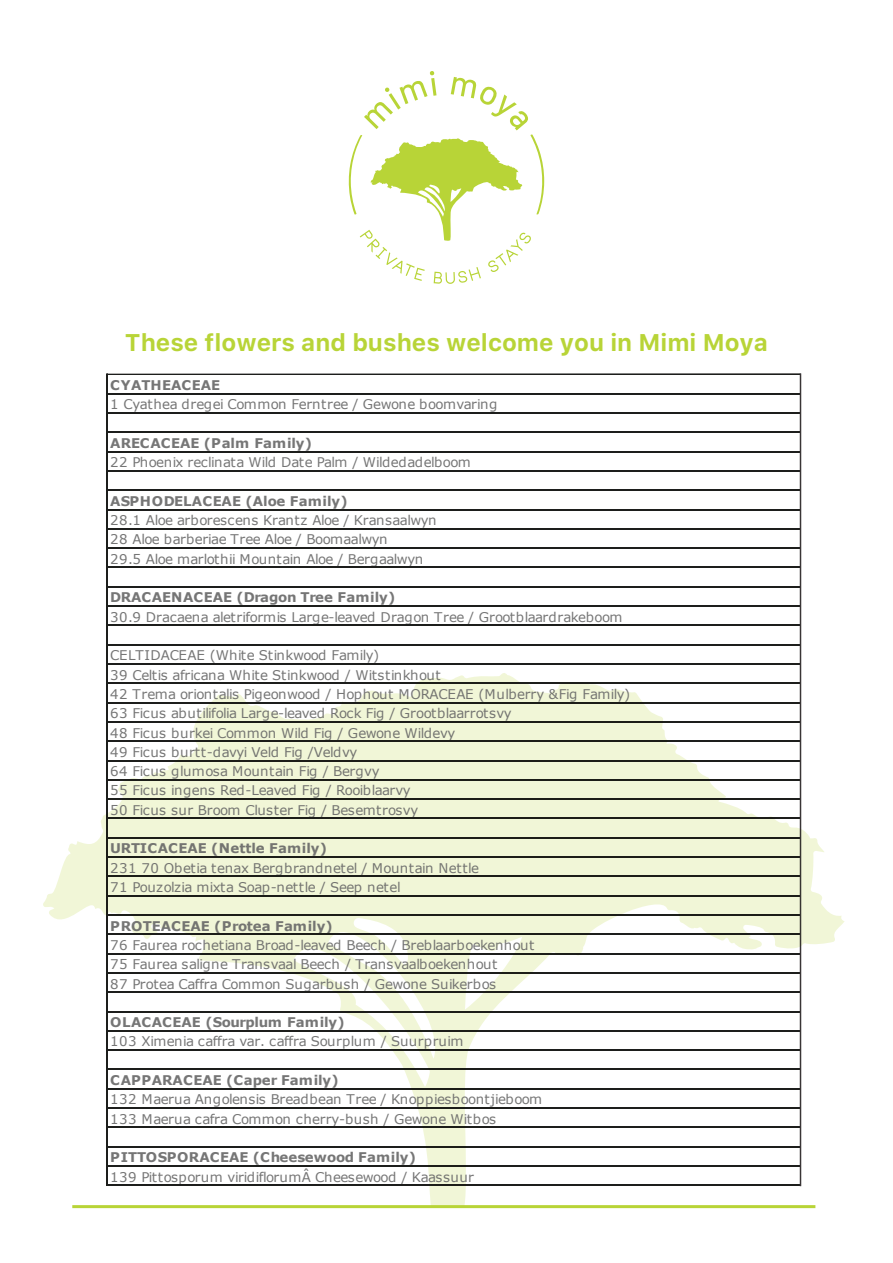
<style>
.page{position:relative;width:893px;height:1263px;background:#fff}
.page>*{position:absolute;margin:0;border:0;box-sizing:border-box;transform-origin:0 0}
.t1{font:700 24px "Galvji";color:#b8d437}
.t2{font:13.35px/19.4px "Verdana";letter-spacing:-.02em;color:#666}
.t3{font:13.35px/19.4px "Verdana";letter-spacing:.02em;color:#666}
.t4{font:700 13.35px "Verdana";color:#666}
.t5{font:13.35px/19.4px "Verdana";letter-spacing:-.04em;color:#666}
</style>
<div class="page">
<svg style="left:348px;top:71px;width:196px;height:213px"></svg>
<hr style="left:72px;top:1205px;width:743px;height:3px;background:#b8d437">
<svg style="left:43px;top:673px;width:802px;height:533px"></svg>
<hr style="left:107px;top:374px;width:693px;height:1px;background:#040503">
<hr style="left:107px;top:393px;width:693px;height:1px;background:#040503">
<hr style="left:107px;top:412px;width:693px;height:2px;background:#040503">
<hr style="left:107px;top:432px;width:693px;height:1px;background:#040503">
<hr style="left:107px;top:451px;width:693px;height:1px;background:#040503">
<hr style="left:107px;top:470px;width:693px;height:2px;background:#040503">
<hr style="left:107px;top:489px;width:693px;height:2px;background:#040503">
<hr style="left:107px;top:509px;width:693px;height:1px;background:#040503">
<hr style="left:107px;top:528px;width:693px;height:2px;background:#040503">
<hr style="left:107px;top:547px;width:693px;height:2px;background:#040503">
<hr style="left:107px;top:567px;width:693px;height:1px;background:#040503">
<hr style="left:107px;top:586px;width:693px;height:1px;background:#040503">
<hr style="left:107px;top:605px;width:693px;height:2px;background:#040503">
<hr style="left:107px;top:625px;width:693px;height:1px;background:#040503">
<hr style="left:107px;top:644px;width:693px;height:1px;background:#040503">
<hr style="left:107px;top:663px;width:693px;height:2px;background:#040503">
<hr style="left:107px;top:683px;width:693px;height:1px;background:#040503">
<hr style="left:107px;top:702px;width:693px;height:1px;background:#040503">
<hr style="left:107px;top:721px;width:693px;height:2px;background:#040503">
<hr style="left:107px;top:740px;width:693px;height:2px;background:#040503">
<hr style="left:107px;top:760px;width:693px;height:1px;background:#040503">
<hr style="left:107px;top:779px;width:693px;height:2px;background:#040503">
<hr style="left:107px;top:798px;width:693px;height:2px;background:#040503">
<hr style="left:107px;top:818px;width:693px;height:1px;background:#040503">
<hr style="left:107px;top:837px;width:693px;height:1px;background:#040503">
<hr style="left:107px;top:856px;width:693px;height:2px;background:#040503">
<hr style="left:107px;top:876px;width:693px;height:1px;background:#040503">
<hr style="left:107px;top:895px;width:693px;height:1px;background:#040503">
<hr style="left:107px;top:914px;width:693px;height:2px;background:#040503">
<hr style="left:107px;top:933px;width:693px;height:2px;background:#040503">
<hr style="left:107px;top:953px;width:693px;height:1px;background:#040503">
<hr style="left:107px;top:972px;width:693px;height:2px;background:#040503">
<hr style="left:107px;top:991px;width:693px;height:2px;background:#040503">
<hr style="left:107px;top:1011px;width:693px;height:1px;background:#040503">
<hr style="left:107px;top:1030px;width:693px;height:1px;background:#040503">
<hr style="left:107px;top:1049px;width:693px;height:2px;background:#040503">
<hr style="left:107px;top:1069px;width:693px;height:1px;background:#040503">
<hr style="left:107px;top:1088px;width:693px;height:1px;background:#040503">
<hr style="left:107px;top:1107px;width:693px;height:2px;background:#040503">
<hr style="left:107px;top:1127px;width:693px;height:1px;background:#040503">
<hr style="left:107px;top:1146px;width:693px;height:1px;background:#040503">
<hr style="left:107px;top:1165px;width:693px;height:2px;background:#040503">
<hr style="left:107px;top:373px;width:1px;height:811px;background:#040503">
<hr style="left:106px;top:373px;width:1px;height:813px;background:#040503">
<hr style="left:106px;top:1184px;width:694px;height:2px;background:#040503">
<hr style="left:800px;top:373px;width:1px;height:813px;background:#231f20">
<h1 class="t1" style="left:125px;top:328px;width:645px">These flowers and bushes welcome you in Mimi Moya</h1>
<p class="t4" style="left:110px;top:376px;width:112px">CYATHEACEAE</p>
<p class="t2" style="left:110px;top:395px;width:389px">1 Cyathea dregei Common Ferntree / Gewone boomvaring</p>
<p class="t4" style="left:110px;top:434px;width:203px">ARECACEAE (Palm Family)</p>
<p class="t5" style="left:110px;top:453px;width:362px">22 Phoenix reclinata Wild Date Palm / Wildedadelboom</p>
<p class="t4" style="left:110px;top:491px;width:239px">ASPHODELACEAE (Aloe Family)</p>
<p class="t5" style="left:110px;top:510px;width:328px">28.1 Aloe arborescens Krantz Aloe / Kransaalwyn<br>28 Aloe barberiae Tree Aloe / Boomaalwyn<br>29.5 Aloe marlothii Mountain Aloe / Bergaalwyn</p>
<p class="t4" style="left:110px;top:588px;width:287px">DRACAENACEAE (Dragon Tree Family)</p>
<p class="t2" style="left:110px;top:607px;width:514px">30.9 Dracaena aletriformis Large-leaved Dragon Tree / Grootblaardrakeboom</p>
<p class="t2" style="left:110px;top:646px;width:521px">CELTIDACEAE (White Stinkwood Family)<br>39 Celtis africana White Stinkwood / Witstinkhout<br>42 Trema oriontalis Pigeonwood / Hophout MORACEAE (Mulberry &amp;Fig Family)<br>63 Ficus abutilifolia Large-leaved Rock Fig / Grootblaarrotsvy<br>48 Ficus burkei Common Wild Fig / Gewone Wildevy<br>49 Ficus burtt-davyi Veld Fig /Veldvy<br>64 Ficus glumosa Mountain Fig / Bergvy<br>55 Ficus ingens Red-Leaved Fig / Rooiblaarvy<br>50 Ficus sur Broom Cluster Fig / Besemtrosvy</p>
<p class="t4" style="left:110px;top:839px;width:218px">URTICACEAE (Nettle Family)</p>
<p class="t3" style="left:110px;top:858px;width:370px">231 70 Obetia tenax Bergbrandnetel / Mountain Nettle<br>71 Pouzolzia mixta Soap-nettle / Seep netel</p>
<p class="t4" style="left:110px;top:916px;width:224px">PROTEACEAE (Protea Family)</p>
<p class="t2" style="left:110px;top:935px;width:426px">76 Faurea rochetiana Broad-leaved Beech / Breblaarboekenhout<br>75 Faurea saligne Transvaal Beech / Transvaalboekenhout<br>87 Protea Caffra Common Sugarbush / Gewone Suikerbos</p>
<p class="t4" style="left:110px;top:1013px;width:236px">OLACACEAE (Sourplum Family)</p>
<p class="t3" style="left:110px;top:1032px;width:355px">103 Ximenia caffra var. caffra Sourplum / Suurpruim</p>
<p class="t4" style="left:110px;top:1071px;width:230px">CAPPARACEAE (Caper Family)</p>
<p class="t3" style="left:110px;top:1090px;width:433px">132 Maerua Angolensis Breadbean Tree / Knoppiesboontjieboom<br>133 Maerua cafra Common cherry-bush / Gewone Witbos</p>
<p class="t4" style="left:110px;top:1148px;width:307px">PITTOSPORACEAE (Cheesewood Family)</p>
<p class="t2" style="left:110px;top:1167px;width:365px">139 Pittosporum viridiflorumÂ Cheesewood / Kaassuur</p>
</div>
